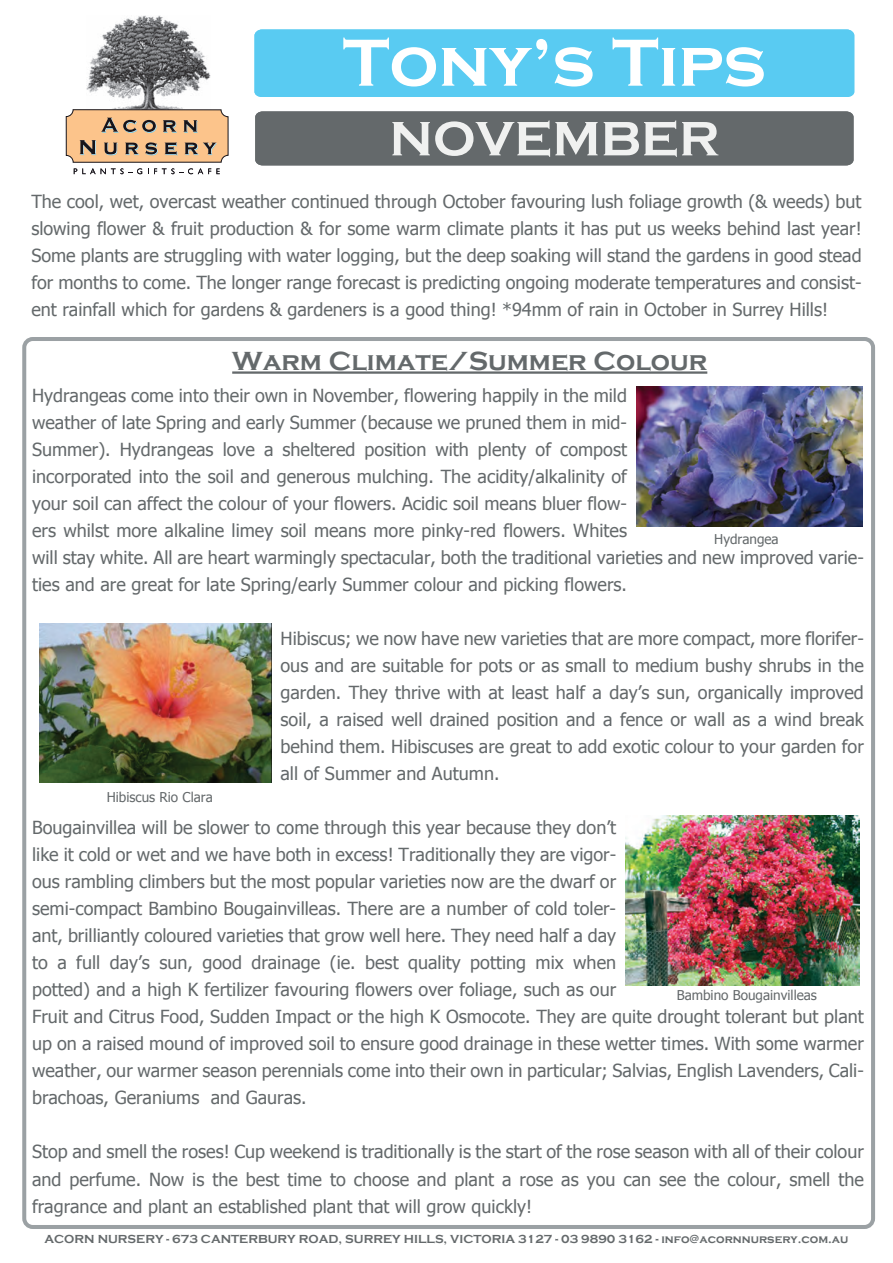
<style>
.page{position:relative;width:893px;height:1263px;background:#fff}
.page>*{position:absolute;margin:0;border:0;box-sizing:border-box;transform-origin:0 0}
.t1{font:700 69px "Copperplate Gothic";color:#fff}
.t2{font:700 50.1px "Copperplate Gothic";color:#f0f1f0}
.t3{font:700 27px "Copperplate Gothic";color:#64696b}
.t4{font:18px/27px "Tahoma";color:#64696b;text-align:justify}
.t5{font:13.5px "Tahoma";color:#64696b}
.t6{font:700 12px "Copperplate Gothic";color:#64696b}
</style>
<div class="page">
<img style="left:86px;top:15px;width:124px;height:94px">
<div style="left:66px;top:110px;width:162px;height:52px;background:#fcc48b;border-radius:7px"></div>
<div style="left:66px;top:109px;width:162px;height:53px;border:1px solid #17141a;border-radius:7px"></div>
<svg style="left:80px;top:118px;width:137px;height:38px"></svg>
<svg style="left:74px;top:168px;width:68px;height:6px"></svg>
<svg style="left:148px;top:168px;width:72px;height:6px"></svg>
<div style="left:255px;top:111px;width:598px;height:54px;background:#64696b"></div>
<div style="left:254px;top:29px;width:600px;height:68px;background:#59cbf2"></div>
<hr style="left:232px;top:371px;width:475px;height:3px;background:#64696b">
<img style="left:636px;top:387px;width:226px;height:140px">
<img style="left:625px;top:815px;width:234px;height:170px">
<img style="left:39px;top:624px;width:232px;height:159px">
<div style="left:22px;top:337px;width:853px;height:892px;border:4px solid #9ba1a4;border-radius:9px"></div>
<h1 class="t1" style="left:343px;top:25px;width:425px">Tony’s Tips</h1>
<h2 class="t2" style="left:389px;top:111px;width:332px">NOVEMBER</h2>
<h2 class="t2" style="left:437px;top:111px;width:237px">AUGUST</h2>
<p class="t4" style="left:31px;top:187px;width:832px">The cool, wet, overcast weather continued through October favouring lush foliage growth (&amp; weeds) but slowing flower &amp; fruit production &amp; for some warm climate plants it has put us weeks behind last year!<br>Some plants are struggling with water logging, but the deep soaking will stand the gardens in good stead for months to come. The longer range forecast is predicting ongoing moderate temperatures and consist&shy;ent rainfall which for gardens &amp; gardeners is a good thing! *94mm of rain in October in Surrey Hills!</p>
<h3 class="t3" style="left:232px;top:346px;width:477px">Warm Climate/Summer Colour</h3>
<p class="t4" style="left:32px;top:381px;width:833px;text-align:left">Hydrangeas come into their own in November, flowering happily in the mild<br>weather of late Spring and early Summer (because we pruned them in mid-<br>Summer). Hydrangeas love a sheltered position with plenty of compost<br>incorporated into the soil and generous mulching. The acidity/alkalinity of<br>your soil can affect the colour of your flowers. Acidic soil means bluer flow-<br>ers whilst more alkaline limey soil means more pinky-red flowers. Whites<br>will stay white. All are heart warmingly spectacular, both the traditional varieties and new improved varie&shy;ties and are great for late Spring/early Summer colour and picking flowers.</p>
<p class="t4" style="left:281px;top:624px;width:585px">Hibiscus; we now have new varieties that are more compact, more florifer&shy;ous and are suitable for pots or as small to medium bushy shrubs in the garden. They thrive with at least half a day’s sun, organically improved soil, a raised well drained position and a fence or wall as a wind break behind them. Hibiscuses are great to add exotic colour to your garden for all of Summer and Autumn.</p>
<p class="t5" style="left:714px;top:530px;width:66px">Hydrangea</p>
<p class="t5" style="left:107px;top:788px;width:108px">Hibiscus Rio Clara</p>
<p class="t4" style="left:32px;top:813px;width:833px;text-align:left">Bougainvillea will be slower to come through this year because they don’t<br>like it cold or wet and we have both in excess! Traditionally they are vigor-<br>ous rambling climbers but the most popular varieties now are the dwarf or<br>semi-compact Bambino Bougainvilleas. There are a number of cold toler-<br>ant, brilliantly coloured varieties that grow well here. They need half a day<br>to a full day’s sun, good drainage (ie. best quality potting mix when<br>potted) and a high K fertilizer favouring flowers over foliage, such as our<br>Fruit and Citrus Food, Sudden Impact or the high K Osmocote. They are quite drought tolerant but plant up on a raised mound of improved soil to ensure good drainage in these wetter times. With some warmer weather, our warmer season perennials come into their own in particular; Salvias, English Lavenders, Cali&shy;brachoas, Geraniums and Gauras.</p>
<p class="t4" style="left:32px;top:1137px;width:833px">Stop and smell the roses! Cup weekend is traditionally is the start of the rose season with all of their colour and perfume. Now is the best time to choose and plant a rose as you can see the colour, smell the fragrance and plant an established plant that will grow quickly!</p>
<p class="t5" style="left:677px;top:986px;width:142px">Bambino Bougainvilleas</p>
<p class="t6" style="left:44px;top:1232px;width:806px">ACORN NURSERY - 673 CANTERBURY ROAD, SURREY HILLS, VICTORIA 3127 - 03 9890 3162 - info@acornnursery.com.au</p>
</div>
